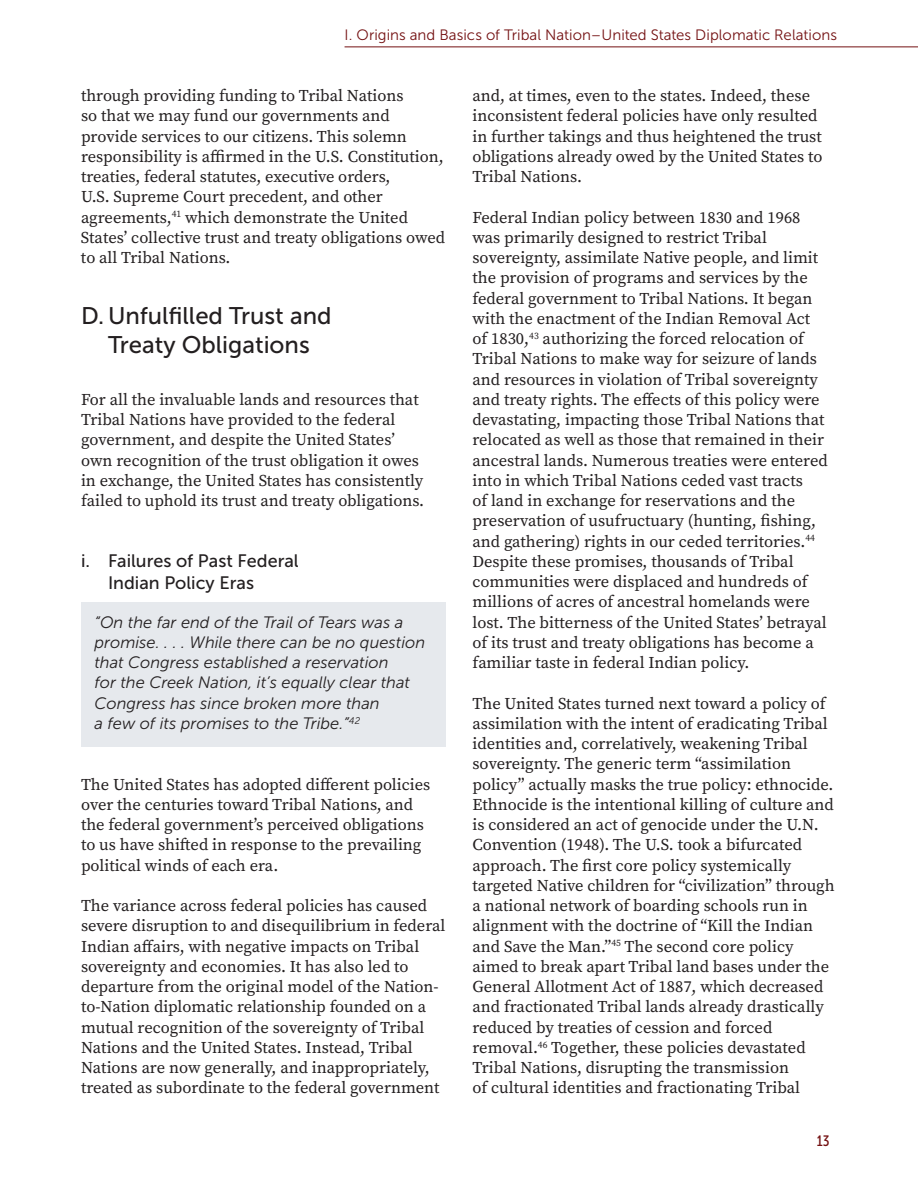
<style>
.page{position:relative;width:918px;height:1188px;background:#fff}
.page>*{position:absolute;margin:0;border:0;box-sizing:border-box;transform-origin:0 0}
.t1{font:24px/28.8px "Museo Sans 500";color:#231f20;text-align:center}
.t2{font:18px/21.6px "Museo Sans 500";color:#231f20}
.t3{font:16.5px/20.2px "Source Serif Pro";color:#231f20}
.t4{font:italic 16.5px/20.2px "Museo Sans 300";color:#231f20}
.t5{font:15px "Museo Sans 300";color:#741112}
.t6{font:15px "Museo Sans Cond 500";color:#741112}
</style>
<div class="page">
<hr style="left:345px;top:46px;width:573px;height:1px;background:#741112">
<div style="left:81px;top:602px;width:365px;height:145px;background:#e6e9ed"></div>
<p class="t5" style="left:345px;top:27px;width:494px">I. Origins and Basics of Tribal Nation–United States Diplomatic Relations</p>
<p class="t3" style="left:81px;top:86px;width:366px">through providing funding to Tribal Nations<br>so that we may fund our governments and provide services to our citizens. This solemn responsibility is affirmed in the U.S. Constitution, treaties, federal statutes, executive orders,<br>U.S. Supreme Court precedent, and other agreements,<sup>41</sup> which demonstrate the United States’ collective trust and treaty obligations owed to all Tribal Nations.</p>
<h1 class="t1" style="left:81px;top:301px;width:252px">D. Unfulfilled Trust and<br>Treaty Obligations</h1>
<p class="t3" style="left:81px;top:389px;width:345px">For all the invaluable lands and resources that Tribal Nations have provided to the federal government, and despite the United States’ own recognition of the trust obligation it owes in exchange, the United States has consistently failed to uphold its trust and treaty obligations.</p>
<p class="t2" style="left:108px;top:550px;width:192px;text-indent:-27px">i. Failures of Past Federal<br>Indian Policy Eras</p>
<p class="t4" style="left:94px;top:612px;width:332px">“On the far end of the Trail of Tears was a promise. . . . While there can be no question that Congress established a reservation<br>for the Creek Nation, it’s equally clear that Congress has since broken more than<br>a few of its promises to the Tribe.”<sup>42</sup></p>
<p class="t3" style="left:81px;top:774px;width:351px">The United States has adopted different policies over the centuries toward Tribal Nations, and the federal government’s perceived obligations to us have shifted in response to the prevailing political winds of each era.</p>
<p class="t3" style="left:81px;top:896px;width:366px">The variance across federal policies has caused severe disruption to and disequilibrium in federal Indian affairs, with negative impacts on Tribal sovereignty and economies. It has also led to departure from the original model of the Nation&shy;to-Nation diplomatic relationship founded on a mutual recognition of the sovereignty of Tribal Nations and the United States. Instead, Tribal Nations are now generally, and inappropriately, treated as subordinate to the federal government</p>
<p class="t3" style="left:472px;top:86px;width:352px">and, at times, even to the states. Indeed, these inconsistent federal policies have only resulted in further takings and thus heightened the trust obligations already owed by the United States to Tribal Nations.</p>
<p class="t3" style="left:472px;top:207px;width:357px">Federal Indian policy between 1830 and 1968 was primarily designed to restrict Tribal sovereignty, assimilate Native people, and limit the provision of programs and services by the federal government to Tribal Nations. It began with the enactment of the Indian Removal Act of 1830,<sup>43</sup> authorizing the forced relocation of Tribal Nations to make way for seizure of lands and resources in violation of Tribal sovereignty and treaty rights. The effects of this policy were devastating, impacting those Tribal Nations that relocated as well as those that remained in their ancestral lands. Numerous treaties were entered into in which Tribal Nations ceded vast tracts<br>of land in exchange for reservations and the preservation of usufructuary (hunting, fishing, and gathering) rights in our ceded territories.<sup>44<br></sup>Despite these promises, thousands of Tribal communities were displaced and hundreds of millions of acres of ancestral homelands were lost. The bitterness of the United States’ betrayal of its trust and treaty obligations has become a familiar taste in federal Indian policy.</p>
<p class="t3" style="left:472px;top:693px;width:364px">The United States turned next toward a policy of assimilation with the intent of eradicating Tribal identities and, correlatively, weakening Tribal sovereignty. The generic term “assimilation policy” actually masks the true policy: ethnocide.<br>Ethnocide is the intentional killing of culture and is considered an act of genocide under the U.N.<br>Convention (1948). The U.S. took a bifurcated approach. The first core policy systemically targeted Native children for “civilization” through a national network of boarding schools run in alignment with the doctrine of “Kill the Indian and Save the Man.”<sup>45</sup> The second core policy aimed to break apart Tribal land bases under the General Allotment Act of 1887, which decreased and fractionated Tribal lands already drastically reduced by treaties of cession and forced removal.<sup>46</sup> Together, these policies devastated Tribal Nations, disrupting the transmission<br>of cultural identities and fractionating Tribal</p>
<p class="t6" style="left:817px;top:1133px;width:14px">13</p>
</div>
